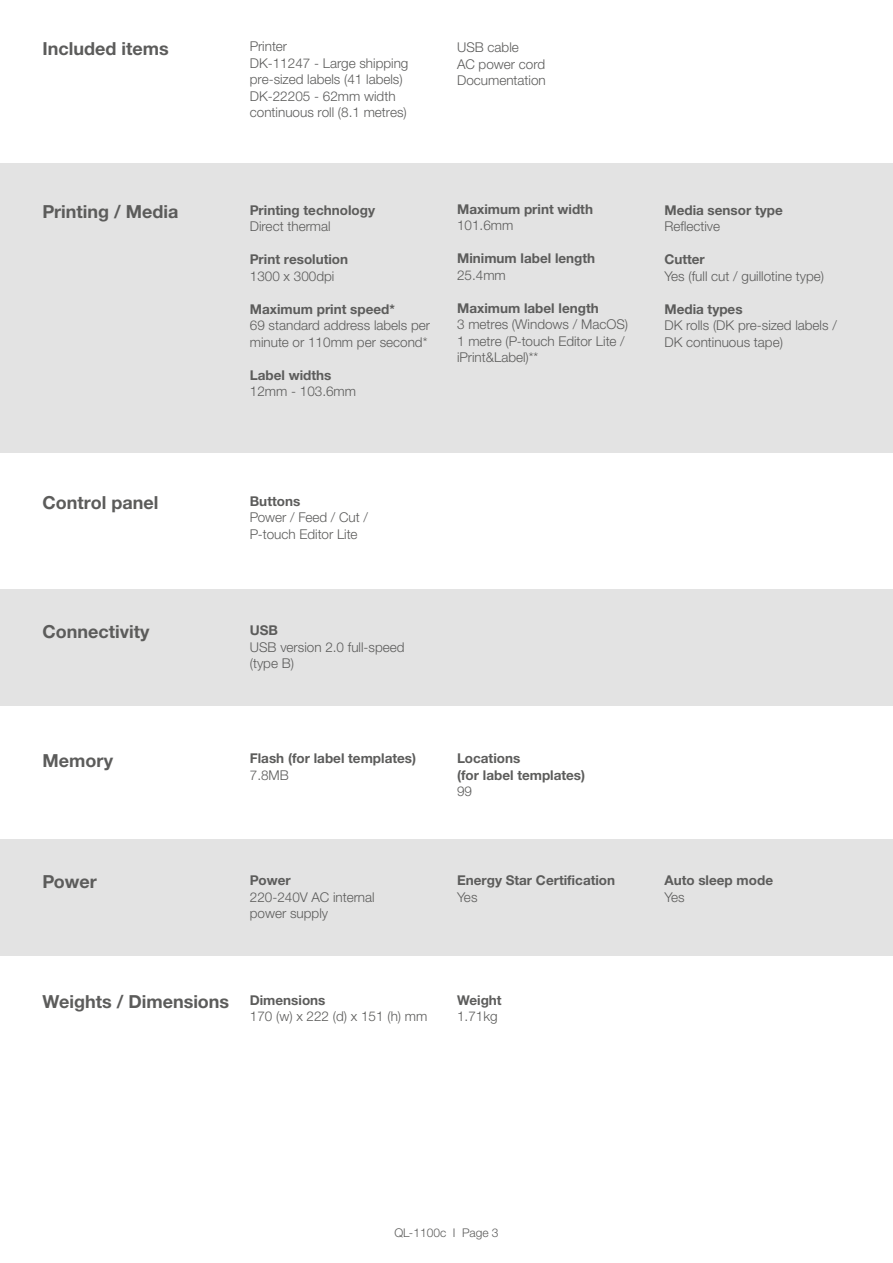
<style>
.page{position:relative;width:893px;height:1263px;background:#fff}
.page>*{position:absolute;margin:0;border:0;box-sizing:border-box;transform-origin:0 0}
.t1{font:700 18px "Helvetica Neue LTW1 G";color:#5c5c5b}
.t2{font:300 13.5px/16.5px "Helvetica Neue LTW1 G";color:#5c5c5b}
.t3{font:700 13.5px/16.5px "Helvetica Neue LTW1 G";color:#5c5c5b}
.t4{font:300 12px "Helvetica Neue LTW1 G";color:#5c5c5b}
</style>
<div class="page">
<div style="left:0;top:163px;width:893px;height:290px;background:#e3e3e3"></div>
<div style="left:0;top:589px;width:893px;height:117px;background:#e3e3e3"></div>
<div style="left:0;top:839px;width:893px;height:117px;background:#e3e3e3"></div>
<h1 class="t1" style="left:43px;top:38px;width:128px">Included items</h1>
<p class="t2" style="left:250px;top:38px;width:160px">Printer<br>DK-11247 - Large shipping pre-sized labels (41 labels)<br>DK-22205 - 62mm width continuous roll (8.1 metres)</p>
<p class="t2" style="left:457px;top:39px;width:90px">USB cable<br>AC power cord<br>Documentation</p>
<h1 class="t1" style="left:43px;top:200px;width:138px">Printing / Media</h1>
<p class="t3" style="left:250px;top:202px;width:127px">Printing technology</p>
<p class="t2" style="left:250px;top:218px;width:82px">Direct thermal</p>
<p class="t3" style="left:250px;top:251px;width:100px">Print resolution</p>
<p class="t2" style="left:250px;top:268px;width:86px">1300 x 300dpi</p>
<p class="t3" style="left:250px;top:301px;width:147px">Maximum print speed*</p>
<p class="t2" style="left:250px;top:317px;width:182px">69 standard address labels per minute or 110mm per second*</p>
<p class="t3" style="left:250px;top:367px;width:83px">Label widths</p>
<p class="t2" style="left:250px;top:383px;width:108px">12mm - 103.6mm</p>
<p class="t3" style="left:457px;top:201px;width:137px">Maximum print width</p>
<p class="t2" style="left:457px;top:217px;width:58px">101.6mm</p>
<p class="t3" style="left:457px;top:250px;width:140px">Minimum label length</p>
<p class="t2" style="left:457px;top:267px;width:50px">25.4mm</p>
<p class="t3" style="left:457px;top:300px;width:143px">Maximum label length</p>
<p class="t2" style="left:457px;top:316px;width:173px">3 metres (Windows / MacOS)<br>1 metre (P-touch Editor Lite / iPrint&amp;Label)**</p>
<p class="t3" style="left:664px;top:202px;width:120px">Media sensor type</p>
<p class="t2" style="left:664px;top:218px;width:57px">Reflective</p>
<p class="t3" style="left:664px;top:251px;width:42px">Cutter</p>
<p class="t2" style="left:664px;top:268px;width:161px">Yes (full cut / guillotine type)</p>
<p class="t3" style="left:664px;top:301px;width:80px">Media types</p>
<p class="t2" style="left:664px;top:317px;width:174px">DK rolls (DK pre-sized labels /<br>DK continuous tape)</p>
<h1 class="t1" style="left:43px;top:491px;width:117px">Control panel</h1>
<p class="t3" style="left:250px;top:493px;width:52px">Buttons</p>
<p class="t2" style="left:250px;top:509px;width:120px">Power / Feed / Cut /<br>P-touch Editor Lite</p>
<h1 class="t1" style="left:43px;top:621px;width:109px">Connectivity</h1>
<p class="t3" style="left:250px;top:622px;width:30px">USB</p>
<p class="t2" style="left:250px;top:638px;width:156px">USB version 2.0 full-speed (type B)</p>
<h1 class="t1" style="left:43px;top:749px;width:72px">Memory</h1>
<p class="t3" style="left:250px;top:750px;width:168px">Flash (for label templates)</p>
<p class="t2" style="left:250px;top:767px;width:41px">7.8MB</p>
<p class="t3" style="left:457px;top:750px;width:130px">Locations<br>(for label templates)</p>
<p class="t2" style="left:457px;top:783px;width:17px">99</p>
<h1 class="t1" style="left:43px;top:871px;width:56px">Power</h1>
<p class="t3" style="left:250px;top:872px;width:42px">Power</p>
<p class="t2" style="left:250px;top:888px;width:126px">220-240V AC internal power supply</p>
<h1 class="t1" style="left:43px;top:990px;width:284px">Weights / Dimensions <sup>Dimensions</sup></h1>
<p class="t2" style="left:250px;top:1008px;width:179px">170 (w) x 222 (d) x 151 (h) mm</p>
<p class="t3" style="left:457px;top:872px;width:160px">Energy Star Certification</p>
<p class="t2" style="left:457px;top:888px;width:22px">Yes</p>
<p class="t3" style="left:457px;top:991px;width:46px">Weight</p>
<p class="t2" style="left:457px;top:1008px;width:42px">1.71kg</p>
<p class="t3" style="left:664px;top:872px;width:110px">Auto sleep mode</p>
<p class="t2" style="left:664px;top:888px;width:22px">Yes</p>
<p class="t4" style="left:394px;top:1226px;width:106px">QL-1100c I Page 3</p>
</div>
